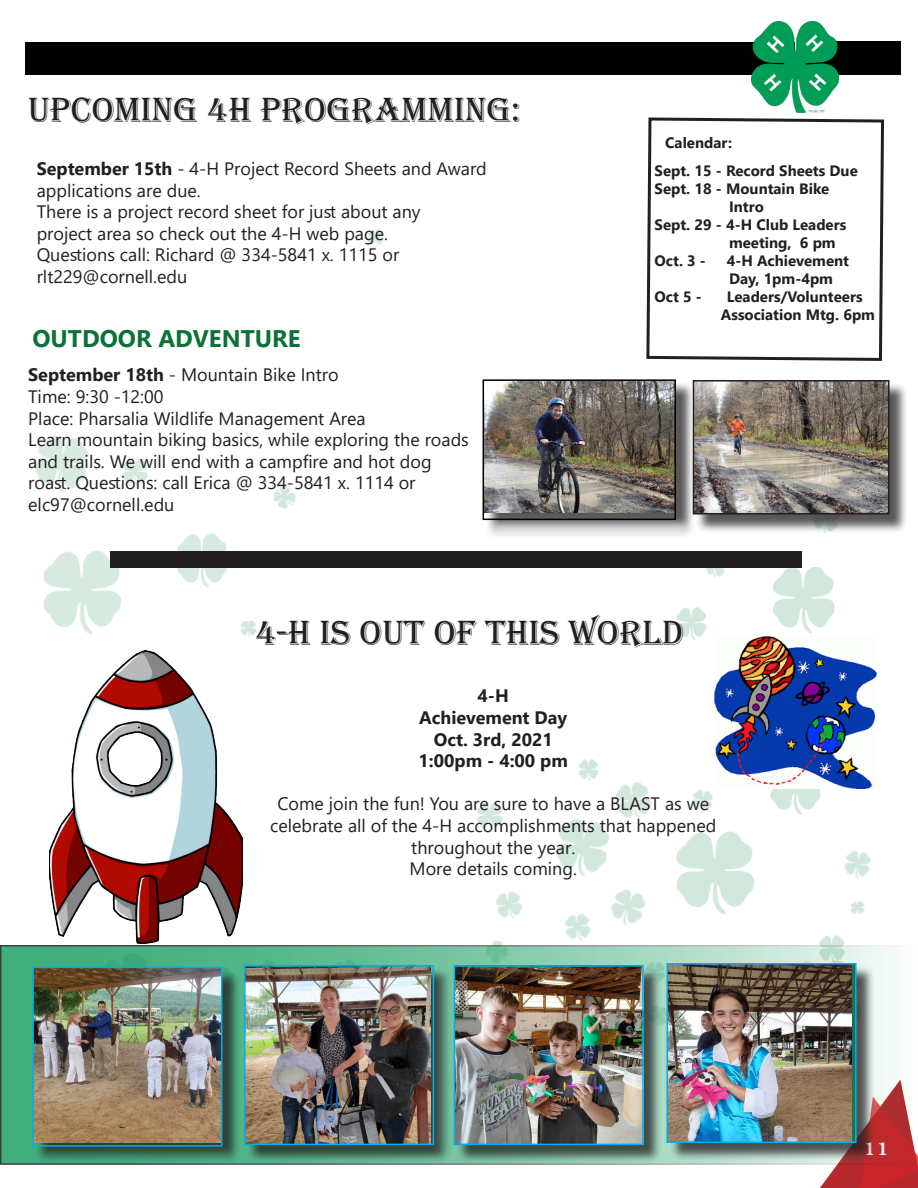
<style>
.page{position:relative;width:918px;height:1188px;background:#fff}
.page>*{position:absolute;margin:0;border:0;box-sizing:border-box;transform-origin:0 0}
.t1{font:36px "Algerian";color:#231f20}
.t2{font:700 24px "Segoe UI";color:#0d7038}
.t3{font:24px "Bell MT Bold";color:#fff}
.t4{font:18px "Segoe UI";color:#231f20}
.t5{font:700 18px "Segoe UI";color:#231f20}
.t6{font:700 15px "Segoe UI";color:#231f20}
.s1{font-weight:700}
</style>
<div class="page">
<img style="left:819px;top:935px;width:26px;height:10px">
<img style="left:851px;top:901px;width:13px;height:14px">
<img style="left:844px;top:851px;width:27px;height:28px">
<img style="left:492px;top:940px;width:11px;height:5px">
<img style="left:770px;top:789px;width:51px;height:25px">
<img style="left:477px;top:802px;width:26px;height:27px">
<img style="left:496px;top:891px;width:26px;height:28px">
<img style="left:773px;top:567px;width:62px;height:66px">
<img style="left:676px;top:831px;width:78px;height:84px">
<img style="left:611px;top:889px;width:35px;height:37px">
<img style="left:615px;top:782px;width:36px;height:37px">
<img style="left:691px;top:790px;width:22px;height:22px">
<img style="left:273px;top:486px;width:23px;height:23px">
<img style="left:676px;top:608px;width:31px;height:32px">
<img style="left:241px;top:621px;width:15px;height:16px">
<img style="left:555px;top:819px;width:54px;height:58px">
<img style="left:579px;top:760px;width:19px;height:20px">
<img style="left:564px;top:914px;width:27px;height:27px">
<img style="left:706px;top:568px;width:19px;height:10px">
<img style="left:43px;top:551px;width:81px;height:83px">
<img style="left:176px;top:534px;width:54px;height:54px">
<img style="left:35px;top:435px;width:53px;height:58px">
<img style="left:368px;top:230px;width:15px;height:16px">
<img style="left:122px;top:459px;width:26px;height:27px">
<svg style="left:820px;top:1165px;width:98px;height:23px"></svg>
<svg style="left:646px;top:117px;width:238px;height:244px"></svg>
<svg style="left:0;top:945px;width:918px;height:220px"></svg>
<div style="left:804px;top:42px;width:97px;height:33px;background:#000"></div>
<div style="left:25px;top:42px;width:770px;height:33px;background:#000"></div>
<img style="left:751px;top:22px;width:87px;height:91px">
<div style="left:485px;top:382px;width:210px;height:157px;background:#231f20;opacity:.75"></div>
<img style="left:486px;top:382px;width:187px;height:131px">
<div style="left:483px;top:379px;width:193px;height:141px;border:2px solid #000"></div>
<div style="left:695px;top:382px;width:213px;height:151px;background:#231f20;opacity:.75"></div>
<img style="left:696px;top:383px;width:191px;height:129px">
<div style="left:693px;top:380px;width:197px;height:135px;border:2px solid #231f20"></div>
<div style="left:110px;top:552px;width:692px;height:16px;background:#231f20"></div>
<img style="left:49px;top:650px;width:194px;height:294px">
<img style="left:714px;top:636px;width:163px;height:152px">
<div style="left:35px;top:969px;width:206px;height:196px;background:#231f20;opacity:.75"></div>
<img style="left:35px;top:970px;width:184px;height:172px">
<div style="left:32px;top:967px;width:190px;height:180px;border:2px solid #00aeef"></div>
<div style="left:246px;top:967px;width:207px;height:197px;background:#231f20;opacity:.75"></div>
<img style="left:247px;top:968px;width:183px;height:174px">
<div style="left:244px;top:965px;width:190px;height:180px;border:2px solid #00aeef"></div>
<div style="left:456px;top:967px;width:206px;height:197px;background:#231f20;opacity:.75"></div>
<img style="left:457px;top:968px;width:184px;height:174px">
<div style="left:454px;top:965px;width:190px;height:180px;border:2px solid #00aeef"></div>
<div style="left:669px;top:965px;width:206px;height:197px;background:#231f20;opacity:.75"></div>
<img style="left:669px;top:966px;width:183px;height:174px">
<div style="left:666px;top:963px;width:191px;height:180px;border:2px solid #00aeef"></div>
<p class="t1" style="left:28px;top:90px;width:257px">UPCOMING 4H PROGRAMMING</p>
<p class="t1" style="left:511px;top:90px;width:11px">:</p>
<p class="t4" style="left:37px;top:152px;width:452px"><span class="s1">September 15th</span> - 4-H Project Record Sheets and Award</p>
<p class="t4" style="left:37px;top:173px;width:166px">applications are due.</p>
<p class="t4" style="left:37px;top:195px;width:385px">There is a project record sheet for just about any</p>
<p class="t4" style="left:37px;top:216px;width:353px">project area so check out the 4-H web page.</p>
<p class="t4" style="left:37px;top:238px;width:364px">Questions call: Richard @ 334-5841 x. 1115 or</p>
<p class="t4" style="left:37px;top:260px;width:152px">rlt229@cornell.edu</p>
<p class="t2" style="left:32px;top:316px;width:270px">OUTDOOR ADVENTURE</p>
<p class="t4" style="left:28px;top:358px;width:312px"><span class="s1">September 18th</span> - Mountain Bike Intro</p>
<p class="t4" style="left:28px;top:380px;width:137px">Time: 9:30 -12:00</p>
<p class="t4" style="left:28px;top:401px;width:339px">Place: Pharsalia Wildlife Management Area</p>
<p class="t4" style="left:28px;top:423px;width:442px">Learn mountain biking basics, while exploring the roads</p>
<p class="t4" style="left:28px;top:444px;width:405px">and trails. We will end with a campfire and hot dog</p>
<p class="t4" style="left:28px;top:466px;width:389px">roast. Questions: call Erica @ 334-5841 x. 1114 or</p>
<p class="t4" style="left:28px;top:488px;width:148px">elc97@cornell.edu</p>
<p class="t6" style="left:665px;top:128px;width:68px">Calendar:</p>
<p class="t6" style="left:655px;top:156px;width:205px">Sept. 15 - Record Sheets Due</p>
<p class="t6" style="left:655px;top:174px;width:176px">Sept. 18 - Mountain Bike</p>
<p class="t6" style="left:729px;top:192px;width:36px">Intro</p>
<p class="t6" style="left:655px;top:210px;width:193px">Sept. 29 - 4-H Club Leaders</p>
<p class="t6" style="left:729px;top:228px;width:108px">meeting, 6 pm</p>
<p class="t6" style="left:655px;top:246px;width:53px">Oct. 3 -</p>
<p class="t6" style="left:727px;top:246px;width:124px">4-H Achievement</p>
<p class="t6" style="left:729px;top:264px;width:105px">Day, 1pm-4pm</p>
<p class="t6" style="left:655px;top:282px;width:49px">Oct 5 -</p>
<p class="t6" style="left:727px;top:282px;width:137px">Leaders/Volunteers</p>
<p class="t6" style="left:721px;top:300px;width:156px">Association Mtg. 6pm</p>
<p class="t1" style="left:255px;top:613px;width:430px">4-H IS OUT OF THIS WORLD</p>
<p class="t5" style="left:478px;top:679px;width:33px">4-H</p>
<p class="t5" style="left:419px;top:701px;width:150px">Achievement Day</p>
<p class="t5" style="left:434px;top:722px;width:120px">Oct. 3rd, 2021</p>
<p class="t5" style="left:419px;top:744px;width:151px">1:00pm - 4:00 pm</p>
<p class="t4" style="left:277px;top:787px;width:433px">Come join the fun! You are sure to have a BLAST as we</p>
<p class="t4" style="left:270px;top:809px;width:448px">celebrate all of the 4-H accomplishments that happened</p>
<p class="t4" style="left:411px;top:830px;width:165px">throughout the year.</p>
<p class="t4" style="left:410px;top:852px;width:169px">More details coming.</p>
<h2 class="t3" style="left:863px;top:1133px;width:27px">11</h2>
</div>
